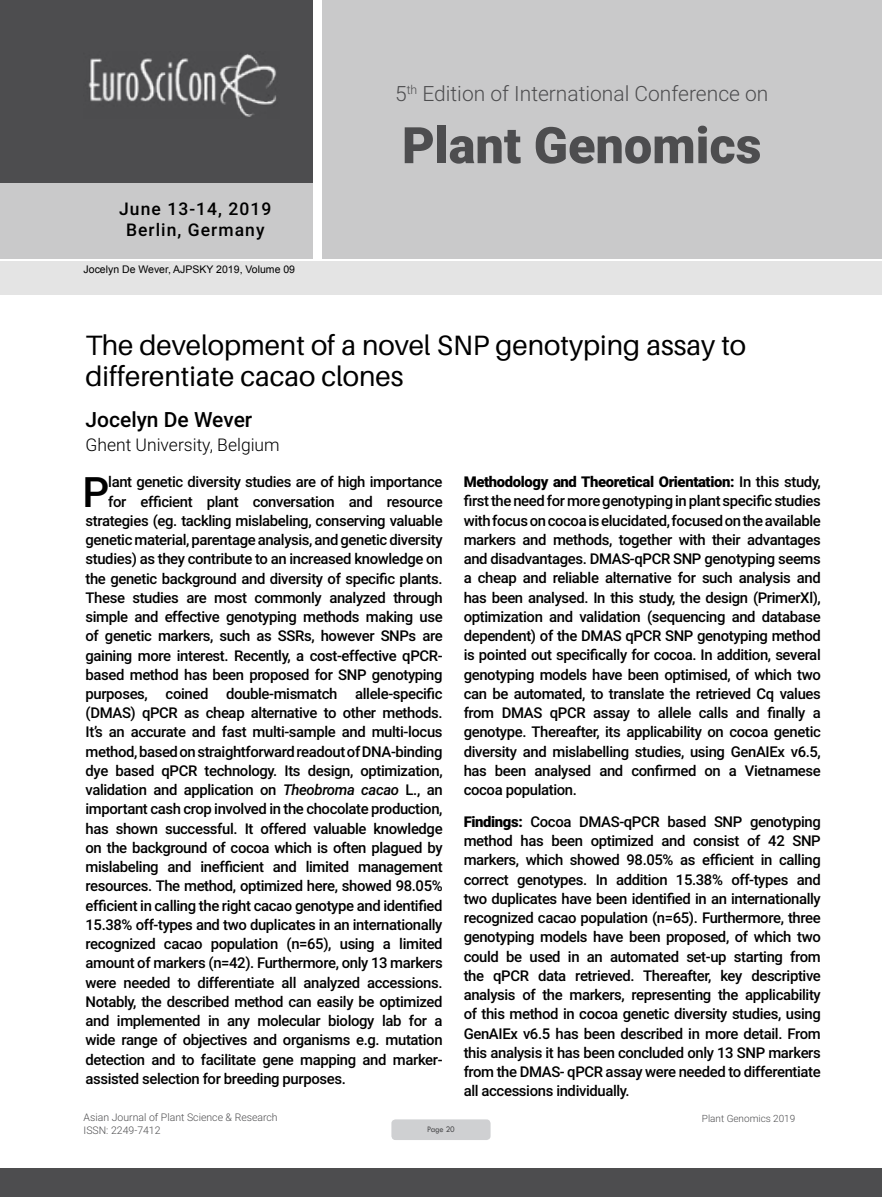
<style>
.page{position:relative;width:882px;height:1197px;background:#fff}
.page>*{position:absolute;margin:0;border:0;box-sizing:border-box;transform-origin:0 0}
.t1{font:900 50.4px "Roboto";color:#4d4d4f}
.t2{font:500 42px "Roboto";color:#000}
.t3{font:28px/30.8px "Aileron";color:#000}
.t4{font:300 21px "Roboto";color:#4d4d4f}
.t5{font:500 21px "Roboto";color:#000}
.t6{font:500 17.5px/21px "Roboto";letter-spacing:.06em;color:#000;text-align:center}
.t7{font:300 17.5px "Roboto";color:#000}
.t8{font:500 14.88px/19.2px "Roboto";letter-spacing:-.025em;color:#000;text-align:justify}
.t9{font:300 10.5px/12.6px "Roboto";color:#4d4d4f}
.t10{font:10.5px "Arial";color:#000}
.t11{font:300 9.97px "Roboto";color:#4d4d4f}
.t12{font:8.75px "Tw Cen";letter-spacing:-.02em;color:#4d4d4f;scale:.95 1}
.s1{font-weight:900}
.s2{font-style:italic}
</style>
<div class="page">
<div style="left:0;top:0;width:313px;height:183px;background:#4d4d4f"></div>
<div style="left:1px;top:183px;width:312px;height:76px;background:#c9c9ca"></div>
<div style="left:323px;top:0;width:559px;height:259px;background:#c9c9ca"></div>
<img style="left:88px;top:54px;width:188px;height:63px">
<div style="left:0;top:1169px;width:882px;height:28px;background:#4d4d4f"></div>
<div style="left:1px;top:261px;width:881px;height:33px;background:#e4e4e4"></div>
<div style="left:391px;top:1119px;width:100px;height:21px;background:#cfd0d2;border-radius:4px"></div>
<h3 class="t4" style="left:395px;top:79px;width:375px">5<sup>th</sup> Edition of International Conference on</h3>
<p class="t6" style="left:119px;top:198px;width:154px">June 13-14, 2019<br>Berlin, Germany</p>
<p class="t10" style="left:84px;top:262px;width:213px">Jocelyn De Wever, AJPSKY 2019, Volume 09</p>
<h1 class="t1" style="left:402px;top:110px;width:361px">Plant Genomics</h1>
<h3 class="t3" style="left:86px;top:331px;width:662px">The development of a novel SNP genotyping assay to differentiate cacao clones</h3>
<h3 class="t5" style="left:86px;top:405px;width:168px">Jocelyn De Wever</h3>
<p class="t7" style="left:86px;top:433px;width:196px">Ghent University, Belgium</p>
<h2 class="t2" style="left:83px;top:462px;width:28px">P</h2>
<p class="t8" style="left:108px;top:472px;width:336px">lant genetic diversity studies are of high importance</p>
<p class="t8" style="left:464px;top:472px;width:359px"><span class="s1">Methodology and Theoretical Orientation:</span> In this study, first the need for more genotyping in plant specific studies with focus on cocoa is elucidated, focused on the available markers and methods, together with their advantages and disadvantages. DMAS-qPCR SNP genotyping seems a cheap and reliable alternative for such analysis and has been analysed. In this study, the design (PrimerXl), optimization and validation (sequencing and database dependent) of the DMAS qPCR SNP genotyping method is pointed out specifically for cocoa. In addition, several genotyping models have been optimised, of which two can be automated, to translate the retrieved Cq values from DMAS qPCR assay to allele calls and finally a genotype. Thereafter, its applicability on cocoa genetic diversity and mislabelling studies, using GenAIEx v6.5, has been analysed and confirmed on a Vietnamese cocoa population.</p>
<p class="t8" style="left:464px;top:811px;width:359px"><span class="s1">Findings:</span> Cocoa DMAS-qPCR based SNP genotyping method has been optimized and consist of 42 SNP markers, which showed 98.05% as efficient in calling correct genotypes. In addition 15.38% off-types and two duplicates have been identified in an internationally recognized cacao population (n=65). Furthermore, three genotyping models have been proposed, of which two could be used in an automated set-up starting from the qPCR data retrieved. Thereafter, key descriptive analysis of the markers, representing the applicability of this method in cocoa genetic diversity studies, using GenAIEx v6.5 has been described in more detail. From this analysis it has been concluded only 13 SNP markers from the DMAS- qPCR assay were needed to differentiate all accessions individually.</p>
<p class="t8" style="left:108px;top:491px;width:336px">for efficient plant conversation and resource</p>
<p class="t8" style="left:86px;top:510px;width:359px">strategies (eg. tackling mislabeling, conserving valuable</p>
<p class="t8" style="left:86px;top:530px;width:359px">genetic material, parentage analysis, and genetic diversity</p>
<p class="t8" style="left:86px;top:549px;width:359px">studies) as they contribute to an increased knowledge on</p>
<p class="t8" style="left:86px;top:568px;width:359px">the genetic background and diversity of specific plants.</p>
<p class="t8" style="left:86px;top:587px;width:359px">These studies are most commonly analyzed through</p>
<p class="t8" style="left:86px;top:607px;width:359px">simple and effective genotyping methods making use</p>
<p class="t8" style="left:86px;top:626px;width:359px">of genetic markers, such as SSRs, however SNPs are</p>
<p class="t8" style="left:86px;top:645px;width:359px">gaining more interest. Recently, a cost-effective qPCR-</p>
<p class="t8" style="left:86px;top:664px;width:359px">based method has been proposed for SNP genotyping</p>
<p class="t8" style="left:86px;top:684px;width:359px">purposes, coined double-mismatch allele-specific</p>
<p class="t8" style="left:86px;top:703px;width:359px">(DMAS) qPCR as cheap alternative to other methods.</p>
<p class="t8" style="left:86px;top:722px;width:359px">It’s an accurate and fast multi-sample and multi-locus</p>
<p class="t8" style="left:86px;top:741px;width:359px">method, based on straightforward readout of DNA-binding</p>
<p class="t8" style="left:86px;top:761px;width:359px">dye based qPCR technology. Its design, optimization,</p>
<p class="t8" style="left:86px;top:780px;width:359px">validation and application on <span class="s2">Theobroma cacao</span> L., an</p>
<p class="t8" style="left:86px;top:799px;width:359px">important cash crop involved in the chocolate production,</p>
<p class="t8" style="left:86px;top:818px;width:359px">has shown successful. It offered valuable knowledge</p>
<p class="t8" style="left:86px;top:838px;width:359px">on the background of cocoa which is often plagued by</p>
<p class="t8" style="left:86px;top:857px;width:359px">mislabeling and inefficient and limited management</p>
<p class="t8" style="left:86px;top:876px;width:359px">resources. The method, optimized here, showed 98.05%</p>
<p class="t8" style="left:86px;top:895px;width:359px">efficient in calling the right cacao genotype and identified</p>
<p class="t8" style="left:86px;top:915px;width:359px">15.38% off-types and two duplicates in an internationally</p>
<p class="t8" style="left:86px;top:934px;width:359px">recognized cacao population (n=65), using a limited</p>
<p class="t8" style="left:86px;top:953px;width:359px">amount of markers (n=42). Furthermore, only 13 markers</p>
<p class="t8" style="left:86px;top:972px;width:359px">were needed to differentiate all analyzed accessions.</p>
<p class="t8" style="left:86px;top:992px;width:359px">Notably, the described method can easily be optimized</p>
<p class="t8" style="left:86px;top:1011px;width:359px">and implemented in any molecular biology lab for a</p>
<p class="t8" style="left:86px;top:1030px;width:359px">wide range of objectives and organisms e.g. mutation</p>
<p class="t8" style="left:86px;top:1049px;width:359px">detection and to facilitate gene mapping and marker-</p>
<p class="t8" style="left:86px;top:1069px;width:262px">assisted selection for breeding purposes.</p>
<p class="t9" style="left:84px;top:1111px;width:196px">Asian Journal of Plant Science &amp; Research<br>ISSN: 2249-7412</p>
<p class="t12" style="left:427px;top:1124px;width:31px">Page 20</p>
<p class="t11" style="left:702px;top:1111px;width:95px">Plant Genomics 2019</p>
</div>
